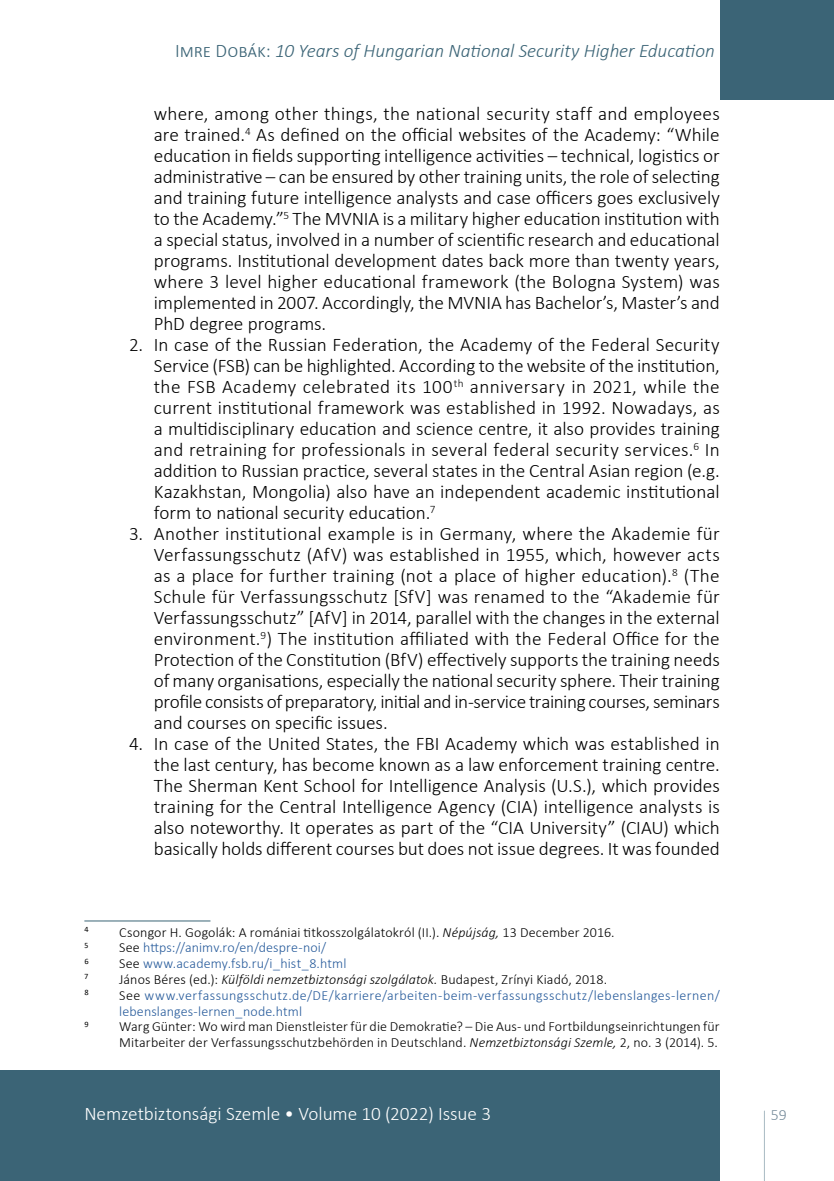
<style>
.page{position:relative;width:834px;height:1181px;background:#fff}
.page>*{position:absolute;margin:0;border:0;box-sizing:border-box;transform-origin:0 0}
.t1{font:300 19.25px/21px "Calibri";letter-spacing:-.005em;color:#000;text-align:justify}
.t2{font:italic 300 19.25px "Calibri";letter-spacing:-.005em;color:#3b6476}
.t3{font:300 19.25px "Calibri";letter-spacing:-.005em;color:#fff}
.t4{font:300 15.75px "Calibri";color:#778c9b}
.t5{font:300 14px/15.8px "Calibri";letter-spacing:.01em;color:#000}
.t6{font:300 14px/15.8px "Calibri";letter-spacing:.025em;color:#275b9b}
.t7{font:8.22px "Calibri";color:#000}
.s1{font-style:normal}
.s2{font-style:italic}
.s3{color:#000}
</style>
<div class="page">
<svg style="left:764px;top:1110px;width:1px;height:71px"></svg>
<div style="left:719px;top:0;width:114px;height:99px;background:#3b6476"></div>
<div style="left:0;top:1070px;width:719px;height:111px;background:#3b6476"></div>
<hr style="left:84px;top:920px;width:126px;height:1px;background:#3b6476">
<p class="t2" style="left:175px;top:39px;width:541px"><span class="s1">Imre Dobák:</span> 10 Years of Hungarian National Security Higher Education</p>
<p class="t1" style="left:154px;top:103px;width:567px">where, among other things, the national security staff and employees are trained.<sup>4</sup> As defined on the official websites of the Academy: “While education in fields supporting intelligence activities – technical, logistics or administrative – can be ensured by other training units, the role of selecting and training future intelligence analysts and case officers goes exclusively to the Academy.”<sup>5</sup> The MVNIA is a military higher education institution with a special status, involved in a number of scientific research and educational programs. Institutional development dates back more than twenty years, where 3 level higher educational framework (the Bologna System) was implemented in 2007. Accordingly, the MVNIA has Bachelor’s, Master’s and PhD degree programs.</p>
<p class="t1" style="left:154px;top:334px;width:567px;text-indent:-25px">2. In case of the Russian Federation, the Academy of the Federal Security Service (FSB) can be highlighted. According to the website of the institution, the FSB Academy celebrated its 100<sup>th</sup> anniversary in 2021, while the current institutional framework was established in 1992. Nowadays, as a multidisciplinary education and science centre, it also provides training and retraining for professionals in several federal security services.<sup>6</sup> In addition to Russian practice, several states in the Central Asian region (e.g.<br>Kazakhstan, Mongolia) also have an independent academic institutional form to national security education.<sup>7</sup></p>
<p class="t1" style="left:154px;top:523px;width:567px;text-indent:-25px">3. Another institutional example is in Germany, where the Akademie für Verfassungsschutz (AfV) was established in 1955, which, however acts as a place for further training (not a place of higher education).<sup>8</sup> (The Schule für Verfassungsschutz [SfV] was renamed to the “Akademie für Verfassungsschutz” [AfV] in 2014, parallel with the changes in the external environment.<sup>9</sup>) The institution affiliated with the Federal Office for the Protection of the Constitution (BfV) effectively supports the training needs of many organisations, especially the national security sphere. Their training profile consists of preparatory, initial and in-service training courses, seminars and courses on specific issues.</p>
<p class="t1" style="left:154px;top:733px;width:567px;text-indent:-25px">4. In case of the United States, the FBI Academy which was established in the last century, has become known as a law enforcement training centre.<br>The Sherman Kent School for Intelligence Analysis (U.S.), which provides training for the Central Intelligence Agency (CIA) intelligence analysts is also noteworthy. It operates as part of the “CIA University” (CIAU) which basically holds different courses but does not issue degrees. It was founded</p>
<p class="t7" style="left:84px;top:923px;width:6px">4</p>
<p class="t5" style="left:119px;top:924px;width:497px">Csongor H. Gogolák: A romániai titkosszolgálatokról (II.). <span class="s2">Népújság,</span> 13 December 2016.</p>
<p class="t7" style="left:84px;top:939px;width:5px">5</p>
<p class="t6" style="left:119px;top:940px;width:208px"><span class="s3">See</span> https://animv.ro/en/despre-noi/</p>
<p class="t7" style="left:84px;top:955px;width:6px">6</p>
<p class="t6" style="left:119px;top:955px;width:229px"><span class="s3">See</span> www.academy.fsb.ru/i_hist_8.html</p>
<p class="t7" style="left:84px;top:971px;width:5px">7</p>
<p class="t5" style="left:119px;top:971px;width:489px">János Béres (ed.): <span class="s2">Külföldi nemzetbiztonsági szolgálatok.</span> Budapest, Zrínyi Kiadó, 2018.</p>
<p class="t7" style="left:84px;top:986px;width:6px">8</p>
<p class="t6" style="left:119px;top:987px;width:602px"><span class="s3">See</span> www.verfassungsschutz.de/DE/karriere/arbeiten-beim-verfassungsschutz/lebenslanges-lernen/ lebenslanges-lernen_node.html</p>
<p class="t7" style="left:84px;top:1018px;width:6px">9</p>
<p class="t5" style="left:119px;top:1018px;width:602px">Warg Günter: Wo wird man Dienstleister für die Demokratie? – Die Aus- und Fortbildungseinrichtungen für<br>Mitarbeiter der Verfassungsschutzbehörden in Deutschland. <span class="s2">Nemzetbiztonsági Szemle,</span> 2, no. 3 (2014). 5.</p>
<p class="t3" style="left:84px;top:1102px;width:408px">Nemzetbiztonsági Szemle • Volume 10 (2022) Issue 3</p>
<p class="t4" style="left:770px;top:1105px;width:17px">59</p>
</div>
